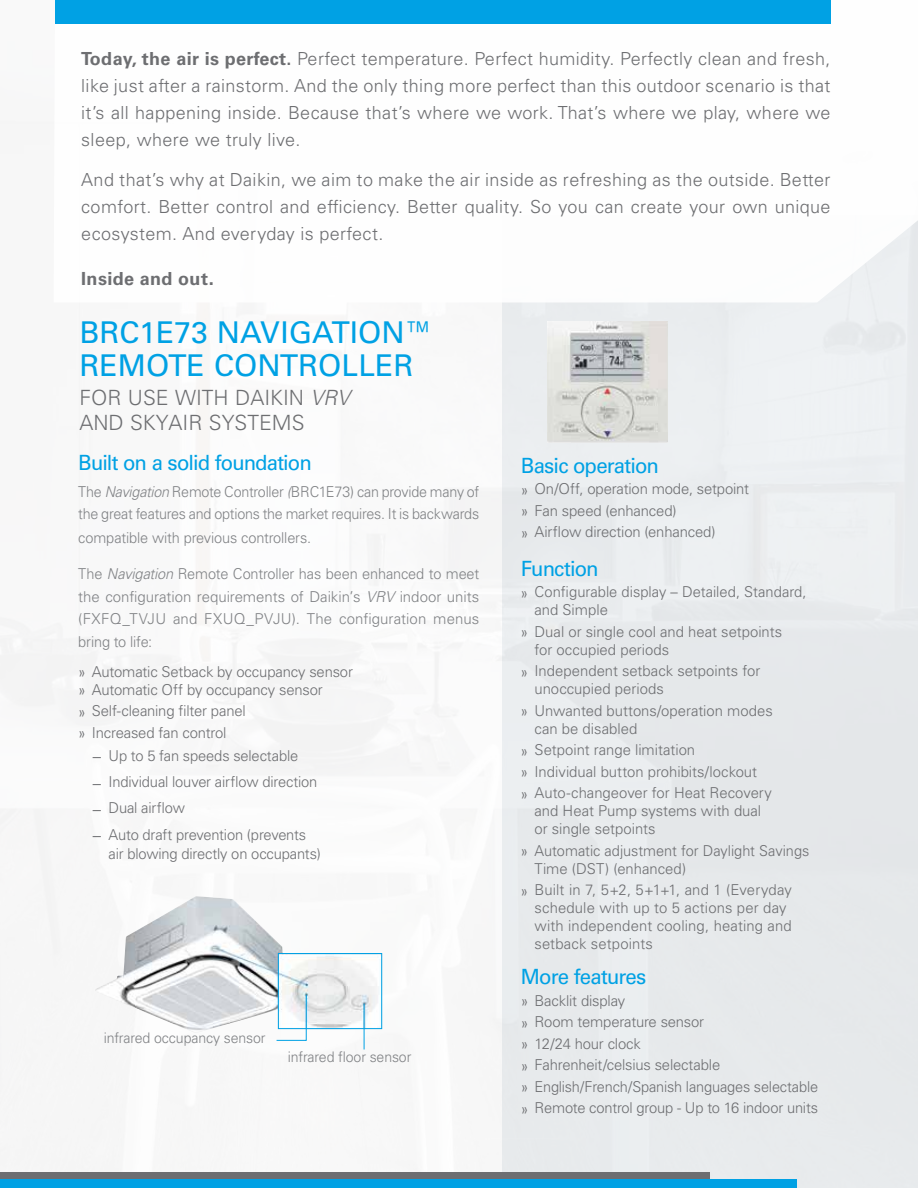
<style>
.page{position:relative;width:918px;height:1188px;background:#fff}
.page>*{position:absolute;margin:0;border:0;box-sizing:border-box;transform-origin:0 0}
.t1{font:30px/33px "Univers LT Std";color:#00a1e4}
.t2{font:21px "Univers LT Std";letter-spacing:-.045em;color:#00a1e4}
.t3{font:300 21px/25.5px "Univers LT Std";color:#6d6e71}
.t4{font:300 18px/27px "Univers LT Std";letter-spacing:.02em;color:#6d6e71;text-align:justify}
.t5{font:700 18px "Univers LT Std";letter-spacing:.02em;color:#6d6e71}
.t6{font:300 15px/21.5px "Univers LT Std";letter-spacing:-.005em;color:#6d6e71}
.t7{font:300 15px/22.5px "Univers LT Std";letter-spacing:-.01em;color:#808285;text-align:justify}
.t8{font:300 15px/22.5px "Univers LT Std";letter-spacing:-.01em;color:#808285;scale:.95 1}
.t9{font:300 14.55px "Univers LT Std";letter-spacing:-.01em;color:#808285}
.s1{font-weight:700}
.s2{font-size:21px}
.s3{font-style:italic}
.s4{font-stretch:condensed;font-size:16.5px}
.s5{font-size:16.5px}
</style>
<div class="page">
<img style="left:0;top:302px;width:918px;height:886px">
<svg style="left:818px;top:220px;width:100px;height:82px"></svg>
<div style="left:55px;top:0;width:776px;height:24px;background:#00a1e4"></div>
<div style="left:0;top:1172px;width:710px;height:8px;background:#6d6e71"></div>
<div style="left:0;top:1180px;width:797px;height:8px;background:#00a1e4"></div>
<img style="left:547px;top:321px;width:121px;height:121px">
<img style="left:94px;top:896px;width:288px;height:138px">
<svg style="left:276px;top:994px;width:31px;height:47px"></svg>
<hr style="left:364px;top:1004px;width:1px;height:45px;background:#00a1e4">
<div style="left:278px;top:953px;width:104px;height:76px;border:1px solid #00a1e4"></div>
<p class="t4" style="left:81px;top:45px;width:751px"><span class="s1">Today, the air is perfect.</span> Perfect temperature. Perfect humidity. Perfectly clean and fresh, like just after a rainstorm. And the only thing more perfect than this outdoor scenario is that it’s all happening inside. Because that’s where we work. That’s where we play, where we sleep, where we truly live.</p>
<p class="t4" style="left:81px;top:166px;width:751px">And that’s why at Daikin, we aim to make the air inside as refreshing as the outside. Better comfort. Better control and efficiency. Better quality. So you can create your own unique ecosystem. And everyday is perfect.</p>
<p class="t5" style="left:81px;top:268px;width:134px">Inside and out<span class="s2">.</span></p>
<h1 class="t1" style="left:79px;top:316px;width:357px">BRC1E73 NAVIGATION™<br>REMOTE CONTROLLER</h1>
<h2 class="t3" style="left:79px;top:384px;width:272px">FOR USE WITH DAIKIN <span class="s3">VRV<br></span>AND SKYAIR SYSTEMS</h2>
<h2 class="t2" style="left:521px;top:453px;width:140px">Basic operation</h2>
<p class="t6" style="left:522px;top:478px;width:229px"><span class="s4">»</span> On/Off, operation mode, setpoint <span class="s4">»</span> Fan speed (enhanced)<br><span class="s4">»</span> Airflow direction (enhanced)</p>
<h2 class="t2" style="left:521px;top:556px;width:79px">Function</h2>
<p class="t6" style="left:534px;top:583px;width:274px;line-height:18px;text-indent:-13px"><span class="s4">»</span> Configurable display – Detailed, Standard, and Simple</p>
<p class="t6" style="left:534px;top:622px;width:249px;line-height:18px;text-indent:-13px"><span class="s4">»</span> Dual or single cool and heat setpoints for occupied periods</p>
<p class="t6" style="left:534px;top:662px;width:227px;line-height:18px;text-indent:-13px"><span class="s4">»</span> Independent setback setpoints for unoccupied periods</p>
<p class="t6" style="left:534px;top:701px;width:240px;line-height:18px;text-indent:-13px"><span class="s4">»</span> Unwanted buttons/operation modes can be disabled</p>
<p class="t6" style="left:521px;top:739px;width:252px"><span class="s4">»</span> Setpoint range limitation<br><span class="s4">»</span> Individual button prohibits/lockout<br><span class="s4">»</span> Auto-changeover for Heat Recovery</p>
<p class="t6" style="left:534px;top:802px;width:228px;line-height:18px">and Heat Pump systems with dual or single setpoints</p>
<p class="t6" style="left:534px;top:841px;width:277px;line-height:18px;text-indent:-13px"><span class="s4">»</span> Automatic adjustment for Daylight Savings<br>Time (DST) (enhanced)</p>
<p class="t6" style="left:534px;top:881px;width:259px;line-height:18px;text-indent:-13px"><span class="s4">»</span> Built in 7, 5+2, 5+1+1, and 1 (Everyday schedule with up to 5 actions per day with independent cooling, heating and setback setpoints</p>
<h2 class="t2" style="left:521px;top:965px;width:127px">More features</h2>
<p class="t6" style="left:522px;top:990px;width:298px"><span class="s4">»</span> Backlit display<br><span class="s4">»</span> Room temperature sensor<br><span class="s4">»</span> 12/24 hour clock<br><span class="s4">»</span> Fahrenheit/celsius selectable<br><span class="s4">»</span> English/French/Spanish languages selectable <span class="s4">»</span> Remote control group - Up to 16 indoor units</p>
<h2 class="t2" style="left:78px;top:450px;width:235px">Built on a solid foundation</h2>
<p class="t8" style="left:78px;top:480px;width:424px">The <span class="s3">Navigation</span> Remote Controller <span class="s3">(</span>BRC1E73) can provide many of the great features and options the market requires. It is backwards</p>
<p class="t7" style="left:78px;top:527px;width:234px">compatible with previous controllers.</p>
<p class="t7" style="left:78px;top:563px;width:402px">The <span class="s3">Navigation</span> Remote Controller has been enhanced to meet the configuration requirements of Daikin’s <span class="s3">VRV</span> indoor units (FXFQ_TVJU and FXUQ_PVJU). The configuration menus bring to life:</p>
<p class="t6" style="left:79px;top:662px;width:276px;line-height:18px"><span class="s4">»</span> Automatic Setback by occupancy sensor <span class="s4">»</span> Automatic Off by occupancy sensor</p>
<p class="t6" style="left:79px;top:700px;width:168px"><span class="s4">»</span> Self-cleaning filter panel <span class="s4">»</span> Increased fan control</p>
<p class="t6" style="left:93px;top:745px;width:207px"><span class="s5">–</span> Up to 5 fan speeds selectable</p>
<p class="t6" style="left:93px;top:771px;width:226px"><span class="s5">–</span> Individual louver airflow direction</p>
<p class="t6" style="left:93px;top:797px;width:94px"><span class="s5">–</span> Dual airflow</p>
<p class="t6" style="left:109px;top:825px;width:214px;line-height:19.5px;text-indent:-16px"><span class="s5">–</span> Auto draft prevention (prevents air blowing directly on occupants)</p>
<p class="t9" style="left:104px;top:1029px;width:163px">infrared occupancy sensor</p>
<p class="t9" style="left:288px;top:1048px;width:125px">infrared floor sensor</p>
</div>
